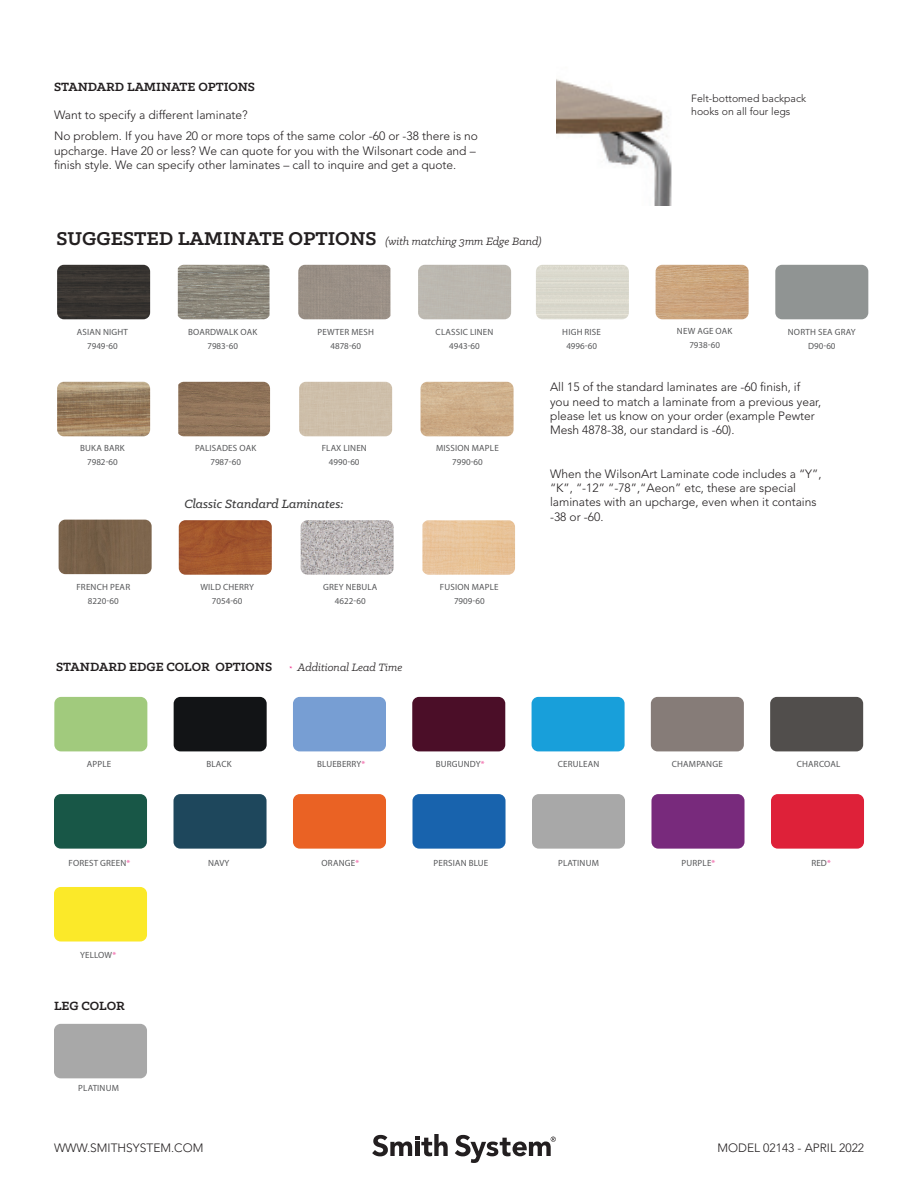
<style>
.page{position:relative;width:918px;height:1188px;background:#fff}
.page>*{position:absolute;margin:0;border:0;box-sizing:border-box;transform-origin:0 0}
.Paragraph_Header_1{font:700 13.5px "Klinic Slab";color:#231f20}
._2016_Body_-_90_K{font:italic 500 13.5px "Klinic Slab";color:#3e3e3f}
.Paragraph{font:300 12px/14.4px "Avenir LT Std";color:#231f20}
.t1{font:italic 12px "Klinic Slab";color:#231f20}
.Paragraph-2{font:300 10.5px/12.6px "Avenir LT Std";color:#231f20}
.t2{font:9px/14.1px "Myriad Pro";letter-spacing:.02em;color:#57585a;text-align:center}
.s1{font-weight:700;font-style:normal;font-size:21px}
.s2{font-family:"Minion Pro";font-style:normal;font-size:7.5px;color:#ed0372}
.s3{color:#ef59a1}
</style>
<div class="page">
<svg style="left:372px;top:1134px;width:76px;height:22px"></svg>
<svg style="left:455px;top:1135px;width:101px;height:28px"></svg>
<img style="left:178px;top:382px;width:92px;height:54px">
<div style="left:536px;top:265px;width:93px;height:54px;background:#dad9cd"></div>
<img style="left:57px;top:265px;width:93px;height:54px">
<img style="left:57px;top:382px;width:93px;height:54px">
<div style="left:418px;top:265px;width:93px;height:54px;background:#bcb8b0"></div>
<img style="left:656px;top:265px;width:93px;height:54px">
<img style="left:178px;top:265px;width:92px;height:54px">
<div style="left:298px;top:265px;width:92px;height:54px;background:#9a9086"></div>
<img style="left:421px;top:382px;width:93px;height:54px">
<div style="left:299px;top:382px;width:93px;height:54px;background:#cebfaa"></div>
<img style="left:179px;top:520px;width:93px;height:55px">
<img style="left:301px;top:520px;width:93px;height:55px">
<img style="left:422px;top:520px;width:93px;height:55px">
<img style="left:59px;top:520px;width:93px;height:54px">
<div style="left:775px;top:265px;width:93px;height:54px;background:#909493;border-radius:7px"></div>
<div style="left:54px;top:697px;width:93px;height:54px;background:#a1ca7d;border-radius:7px"></div>
<div style="left:174px;top:697px;width:93px;height:54px;background:#121416;border-radius:7px"></div>
<div style="left:293px;top:697px;width:93px;height:54px;background:#779ed3;border-radius:7px"></div>
<div style="left:412px;top:697px;width:93px;height:54px;background:#4b0e28;border-radius:7px"></div>
<div style="left:532px;top:697px;width:93px;height:54px;background:#189fda;border-radius:7px"></div>
<div style="left:651px;top:697px;width:93px;height:54px;background:#867c78;border-radius:7px"></div>
<div style="left:770px;top:697px;width:93px;height:54px;background:#514e4c;border-radius:7px"></div>
<div style="left:54px;top:794px;width:93px;height:55px;background:#185747;border-radius:7px"></div>
<div style="left:174px;top:794px;width:93px;height:55px;background:#1e475c;border-radius:7px"></div>
<div style="left:293px;top:794px;width:93px;height:55px;background:#ea6224;border-radius:7px"></div>
<div style="left:412px;top:794px;width:94px;height:55px;background:#1863ad;border-radius:7px"></div>
<div style="left:532px;top:794px;width:93px;height:55px;background:#a8a8a8;border-radius:7px"></div>
<div style="left:651px;top:794px;width:94px;height:55px;background:#782a7c;border-radius:7px"></div>
<div style="left:771px;top:794px;width:93px;height:55px;background:#de2139;border-radius:7px"></div>
<div style="left:54px;top:887px;width:93px;height:55px;background:#fbe929;border-radius:7px"></div>
<div style="left:54px;top:1024px;width:93px;height:54px;background:#a8a8a8;border-radius:7px"></div>
<img style="left:556px;top:79px;width:116px;height:127px">
<p class="Paragraph_Header_1" style="left:54px;top:78px;width:203px">STANDARD LAMINATE OPTIONS</p>
<p class="Paragraph" style="left:54px;top:108px;width:195px">Want to specify a different laminate?</p>
<p class="Paragraph" style="left:54px;top:129px;width:426px">No problem. If you have 20 or more tops of the same color -60 or -38 there is no upcharge. Have 20 or less? We can quote for you with the Wilsonart code and – finish style. We can specify other laminates – call to inquire and get a quote.</p>
<p class="t1" style="left:57px;top:234px;width:487px"><span class="s1">SUGGESTED LAMINATE OPTIONS</span> (with matching 3mm Edge Band)</p>
<p class="Paragraph-2" style="left:691px;top:93px;width:116px">Felt-bottomed backpack hooks on all four legs</p>
<p class="t2" style="left:77px;top:324px;width:53px">ASIAN NIGHT</p>
<p class="t2" style="left:87px;top:339px;width:32px">7949-60</p>
<p class="t2" style="left:188px;top:324px;width:71px">BOARDWALK OAK<br>7983-60</p>
<p class="t2" style="left:318px;top:324px;width:58px">PEWTER MESH</p>
<p class="t2" style="left:330px;top:339px;width:32px">4878-60</p>
<p class="t2" style="left:436px;top:324px;width:59px">CLASSIC LINEN</p>
<p class="t2" style="left:449px;top:339px;width:32px">4943-60</p>
<p class="t2" style="left:562px;top:324px;width:40px">HIGH RISE</p>
<p class="t2" style="left:566px;top:339px;width:32px">4996-60</p>
<p class="t2" style="left:677px;top:324px;width:57px">NEW AGE OAK</p>
<p class="t2" style="left:689px;top:338px;width:32px">7938-60</p>
<p class="t2" style="left:788px;top:324px;width:69px">NORTH SEA GRAY</p>
<p class="t2" style="left:808px;top:339px;width:29px">D90-60</p>
<p class="t2" style="left:80px;top:441px;width:46px">BUKA BARK<br>7982-60</p>
<p class="t2" style="left:195px;top:441px;width:63px">PALISADES OAK</p>
<p class="t2" style="left:210px;top:455px;width:32px">7987-60</p>
<p class="t2" style="left:322px;top:441px;width:47px">FLAX LINEN</p>
<p class="t2" style="left:329px;top:455px;width:32px">4990-60</p>
<p class="_2016_Body_-_90_K" style="left:184px;top:495px;width:161px">Classic Standard Laminates:</p>
<p class="t2" style="left:436px;top:441px;width:64px">MISSION MAPLE</p>
<p class="t2" style="left:452px;top:455px;width:32px">7990-60</p>
<p class="Paragraph" style="left:550px;top:380px;width:273px">All 15 of the standard laminates are -60 finish, if you need to match a laminate from a previous year, please let us know on your order (example Pewter Mesh 4878-38, our standard is -60).</p>
<p class="Paragraph" style="left:550px;top:466px;width:273px">When the WilsonArt Laminate code includes a “Y”, “K”, “-12” “-78”,“Aeon” etc, these are special laminates with an upcharge, even when it contains -38 or -60.</p>
<p class="t2" style="left:76px;top:580px;width:55px">FRENCH PEAR</p>
<p class="t2" style="left:88px;top:594px;width:32px">8220-60</p>
<p class="t2" style="left:200px;top:580px;width:55px">WILD CHERRY<br>7054-60</p>
<p class="t2" style="left:323px;top:580px;width:56px">GREY NEBULA</p>
<p class="t2" style="left:335px;top:594px;width:32px">4622-60</p>
<p class="t2" style="left:440px;top:580px;width:60px">FUSION MAPLE</p>
<p class="t2" style="left:454px;top:594px;width:32px">7909-60</p>
<p class="Paragraph_Header_1" style="left:56px;top:658px;width:218px">STANDARD EDGE COLOR OPTIONS</p>
<p class="t1" style="left:289px;top:660px;width:115px"><span class="s2">*</span> Additional Lead Time</p>
<p class="t2" style="left:87px;top:757px;width:26px">APPLE</p>
<p class="t2" style="left:206px;top:757px;width:27px">BLACK</p>
<p class="t2" style="left:317px;top:757px;width:50px">BLUEBERRY<span class="s3">*</span></p>
<p class="t2" style="left:436px;top:757px;width:50px">BURGUNDY<span class="s3">*</span></p>
<p class="t2" style="left:558px;top:757px;width:43px">CERULEAN</p>
<p class="t2" style="left:672px;top:757px;width:52px">CHAMPANGE</p>
<p class="t2" style="left:797px;top:757px;width:45px">CHARCOAL</p>
<p class="t2" style="left:69px;top:856px;width:63px">FOREST GREEN<span class="s3">*</span></p>
<p class="t2" style="left:208px;top:856px;width:23px">NAVY</p>
<p class="t2" style="left:322px;top:856px;width:39px">ORANGE<span class="s3">*</span></p>
<p class="t2" style="left:434px;top:856px;width:56px">PERSIAN BLUE</p>
<p class="t2" style="left:558px;top:856px;width:42px">PLATINUM</p>
<p class="t2" style="left:682px;top:856px;width:35px">PURPLE<span class="s3">*</span></p>
<p class="t2" style="left:811px;top:856px;width:21px">RED<span class="s3">*</span></p>
<p class="t2" style="left:80px;top:948px;width:37px">YELLOW<span class="s3">*</span></p>
<p class="Paragraph_Header_1" style="left:54px;top:997px;width:72px">LEG COLOR</p>
<p class="t2" style="left:78px;top:1080px;width:42px">PLATINUM</p>
<p class="Paragraph" style="left:54px;top:1140px;width:151px">WWW.SMITHSYSTEM.COM</p>
<p class="Paragraph" style="left:718px;top:1140px;width:148px">MODEL 02143 - APRIL 2022</p>
</div>
